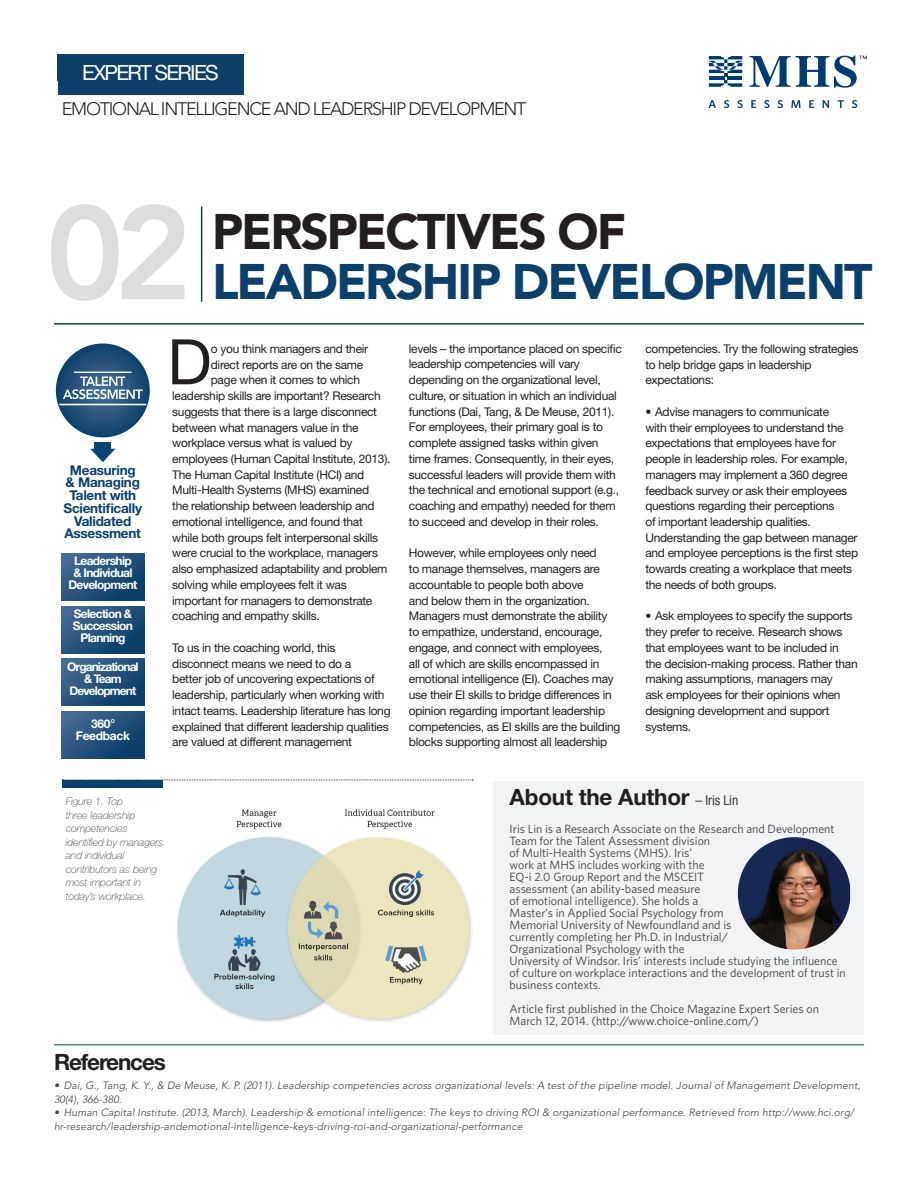
<style>
.page{position:relative;width:918px;height:1188px;background:#fff}
.page>*{position:absolute;margin:0;border:0;box-sizing:border-box;transform-origin:0 0}
.t1{font:800 132px "Avenir LT Std";color:#dcdddf}
.t2{font:62.85px "Helvetica Neue LT Std";color:#231f20}
.t3{font:900 49.5px/50.2px "Avenir LT Std";letter-spacing:-.04em;color:#0c3f6a}
.t4{font:700 22.5px "Helvetica Neue LT Std";letter-spacing:-.01em;color:#231f20}
.t5{font:700 22.5px "Helvetica Neue LT Std";letter-spacing:-.05em;color:#231f20}
.t6{font:21px "Helvetica Neue LT Std";letter-spacing:-.08em;color:#fff}
.t7{font:300 18px "Avenir LT Std";letter-spacing:-.07em;color:#231f20}
.t8{font:700 13.5px/12.8px "Helvetica Neue LT Std";letter-spacing:-.02em;color:#0c3f6a;text-align:center}
.t9{font:13.5px "Helvetica Neue LT Std";letter-spacing:-.015em;color:#fff}
.t10{font:12px/15.8px "Helvetica Neue LT Std";letter-spacing:-.025em;color:#231f20}
.t11{font:12px/12px "Whitney";color:#3e3e3f}
.t12{font:700 12px/12px "Helvetica Neue LT Std";letter-spacing:-.055em;color:#fff;text-align:center}
.t13{font:700 12px/12px "Helvetica Neue LT Std";letter-spacing:-.075em;color:#fff;text-align:center}
.t14{font:700 12px "Helvetica Neue LT Std";letter-spacing:-.025em;color:#fff}
.t15{font:italic 300 10.5px/13.5px "Avenir LT Std";letter-spacing:.01em;color:#3e3e3f}
.t16{font:italic 100 10.5px/13.5px "Helvetica Neue LT Std";color:#3e3e3f}
.t17{font:700 5.25px "Helvetica Neue LT Std";color:#fff}
.s1{color:#231f20}
.s2{font-weight:400;font-stretch:condensed;font-size:13.5px;color:#3e3e3f}
</style>
<div class="page">
<svg style="left:709px;top:56px;width:33px;height:31px"></svg>
<svg style="left:708px;top:100px;width:8px;height:8px"></svg>
<svg style="left:724px;top:100px;width:5px;height:8px"></svg>
<svg style="left:737px;top:100px;width:6px;height:8px"></svg>
<svg style="left:751px;top:100px;width:5px;height:8px"></svg>
<svg style="left:764px;top:100px;width:6px;height:8px"></svg>
<svg style="left:778px;top:100px;width:5px;height:8px"></svg>
<svg style="left:791px;top:100px;width:10px;height:8px"></svg>
<svg style="left:809px;top:100px;width:5px;height:8px"></svg>
<svg style="left:823px;top:100px;width:6px;height:8px"></svg>
<svg style="left:838px;top:100px;width:6px;height:8px"></svg>
<svg style="left:852px;top:100px;width:5px;height:8px"></svg>
<svg style="left:749px;top:56px;width:118px;height:32px"></svg>
<hr style="left:54px;top:323px;width:810px;height:2px;background:#0c3f6a">
<div style="left:62px;top:780px;width:100px;height:8px;background:#0c3f6a"></div>
<svg style="left:62px;top:780px;width:411px;height:1px"></svg>
<svg style="left:54px;top:341px;width:98px;height:99px;background:#356085"></svg>
<div style="left:51px;top:339px;width:103px;height:103px;border:4px solid #fff;border-radius:50%"></div>
<svg style="left:63px;top:377px;width:80px;height:22px;background:#6d8aa8"></svg>
<hr style="left:59px;top:404px;width:87px;height:1px;background:#fff">
<hr style="left:74px;top:372px;width:58px;height:1px;background:#fff">
<svg style="left:90px;top:449px;width:25px;height:13px"></svg>
<div style="left:95px;top:443px;width:16px;height:8px;background:#0a4674"></div>
<svg style="left:61px;top:553px;width:83px;height:47px;background:#25527c"></svg>
<svg style="left:61px;top:606px;width:83px;height:47px;background:#25527c"></svg>
<svg style="left:61px;top:659px;width:83px;height:47px;background:#24527c"></svg>
<svg style="left:61px;top:712px;width:83px;height:47px;background:#24527b"></svg>
<img style="left:177px;top:809px;width:295px;height:213px">
<hr style="left:54px;top:1044px;width:810px;height:1px;background:#0c3f6a">
<div style="left:494px;top:781px;width:370px;height:254px;background:#f2f3f4"></div>
<img style="left:738px;top:837px;width:112px;height:113px">
<div style="left:58px;top:54px;width:186px;height:40px;background:#0c3f6a"></div>
<hr style="left:201px;top:206px;width:1px;height:96px;background:#0c3f6a">
<p class="t9" style="left:70px;top:59px;width:100px">EXPERT SERIES</p>
<p class="t6" style="left:82px;top:60px;width:138px">EXPERT SERIES</p>
<p class="t7" style="left:62px;top:98px;width:466px">EMOTIONAL INTELLIGENCE AND LEADERSHIP DEVELOPMENT</p>
<p class="t1" style="left:46px;top:175px;width:148px">02</p>
<p class="t3" style="left:212px;top:206px;width:662px"><span class="s1">PERSPECTIVES OF<br></span>LEADERSHIP DEVELOPMENT</p>
<p class="t8" style="left:64px;top:463px;width:80px">Measuring<br>&amp; Managing<br>Talent with<br>Scientifically<br>Validated<br>Assessment</p>
<p class="t12" style="left:68px;top:555px;width:71px">Leadership<br>&amp; Individual<br>Development</p>
<p class="t12" style="left:73px;top:608px;width:62px">Selection &amp;<br>Succession<br>Planning</p>
<p class="t13" style="left:67px;top:660px;width:73px">Organizational &amp; Team<br>Development</p>
<p class="t12" style="left:91px;top:718px;width:21px">360</p>
<p class="t17" style="left:111px;top:718px;width:6px">O</p>
<p class="t14" style="left:76px;top:728px;width:56px">Feedback</p>
<p class="t2" style="left:167px;top:324px;width:46px">D</p>
<p class="t10" style="left:211px;top:340px;width:159px">o you think managers and their</p>
<p class="t10" style="left:211px;top:356px;width:154px">direct reports are on the same</p>
<p class="t10" style="left:211px;top:372px;width:151px">page when it comes to which</p>
<p class="t10" style="left:172px;top:388px;width:210px">leadership skills are important? Research</p>
<p class="t10" style="left:172px;top:403px;width:206px">suggests that there is a large disconnect</p>
<p class="t10" style="left:172px;top:419px;width:188px">between what managers value in the</p>
<p class="t10" style="left:172px;top:435px;width:182px">workplace versus what is valued by</p>
<p class="t10" style="left:172px;top:451px;width:220px">employees (Human Capital Institute, 2013).</p>
<p class="t10" style="left:172px;top:466px;width:194px">The Human Capital Institute (HCI) and</p>
<p class="t10" style="left:172px;top:482px;width:198px">Multi-Health Systems (MHS) examined</p>
<p class="t10" style="left:172px;top:498px;width:204px">the relationship between leadership and</p>
<p class="t10" style="left:172px;top:514px;width:192px">emotional intelligence, and found that</p>
<p class="t10" style="left:172px;top:529px;width:207px">while both groups felt interpersonal skills</p>
<p class="t10" style="left:172px;top:545px;width:207px">were crucial to the workplace, managers</p>
<p class="t10" style="left:172px;top:561px;width:217px">also emphasized adaptability and problem</p>
<p class="t10" style="left:172px;top:577px;width:176px">solving while employees felt it was</p>
<p class="t10" style="left:172px;top:592px;width:202px">important for managers to demonstrate</p>
<p class="t10" style="left:172px;top:608px;width:149px">coaching and empathy skills.</p>
<p class="t10" style="left:172px;top:640px;width:220px">To us in the coaching world, this disconnect means we need to do a<br>better job of uncovering expectations of leadership, particularly when working with intact teams. Leadership literature has long explained that different leadership qualities are valued at different management</p>
<p class="t16" style="left:66px;top:795px;width:99px">Figure 1. Top<br>three leadership competencies identified by managers and individual contributors as being most important in today’s workplace.</p>
<p class="t10" style="left:409px;top:340px;width:214px">levels – the importance placed on specific leadership competencies will vary depending on the organizational level, culture, or situation in which an individual functions (Dai, Tang, &amp; De Meuse, 2011).<br>For employees, their primary goal is to complete assigned tasks within given time frames. Consequently, in their eyes, successful leaders will provide them with the technical and emotional support (e.g., coaching and empathy) needed for them to succeed and develop in their roles.</p>
<p class="t10" style="left:409px;top:545px;width:213px">However, while employees only need<br>to manage themselves, managers are accountable to people both above<br>and below them in the organization.<br>Managers must demonstrate the ability to empathize, understand, encourage, engage, and connect with employees,<br>all of which are skills encompassed in emotional intelligence (EI). Coaches may use their EI skills to bridge differences in opinion regarding important leadership competencies, as EI skills are the building blocks supporting almost all leadership</p>
<p class="t10" style="left:645px;top:340px;width:215px">competencies. Try the following strategies to help bridge gaps in leadership expectations:</p>
<p class="t10" style="left:645px;top:403px;width:214px">• Advise managers to communicate<br>with their employees to understand the expectations that employees have for people in leadership roles. For example, managers may implement a 360 degree feedback survey or ask their employees questions regarding their perceptions<br>of important leadership qualities.<br>Understanding the gap between manager and employee perceptions is the first step towards creating a workplace that meets the needs of both groups.</p>
<p class="t10" style="left:645px;top:608px;width:214px">• Ask employees to specify the supports they prefer to receive. Research shows that employees want to be included in the decision-making process. Rather than making assumptions, managers may<br>ask employees for their opinions when designing development and support systems.</p>
<p class="t4" style="left:510px;top:783px;width:230px">About the Author <span class="s2">– Iris Lin</span></p>
<p class="t11" style="left:510px;top:823px;width:338px">Iris Lin is a Research Associate on the Research and Development Team for the Talent Assessment division<br>of Multi-Health Systems (MHS). Iris’<br>work at MHS includes working with the<br>EQ-i 2.0 Group Report and the MSCEIT<br>assessment (an ability-based measure<br>of emotional intelligence). She holds a<br>Master’s in Applied Social Psychology from<br>Memorial University of Newfoundland and is<br>currently completing her Ph.D. in Industrial/<br>Organizational Psychology with the<br>University of Windsor. Iris’ interests include studying the influence of culture on workplace interactions and the development of trust in business contexts.</p>
<p class="t11" style="left:510px;top:1003px;width:311px">Article first published in the Choice Magazine Expert Series on<br>March 12, 2014. (http://www.choice-online.com/)</p>
<p class="t5" style="left:54px;top:1048px;width:113px">References</p>
<p class="t15" style="left:54px;top:1079px;width:808px">• Dai, G., Tang, K. Y., &amp; De Meuse, K. P. (2011). Leadership competencies across organizational levels: A test of the pipeline model. Journal of Management Development,<br>30(4), 366-380.</p>
<p class="t15" style="left:54px;top:1106px;width:802px">• Human Capital Institute. (2013, March). Leadership &amp; emotional intelligence: The keys to driving ROI &amp; organizational performance. Retrieved from http://www.hci.org/ hr-research/leadership-andemotional-intelligence-keys-driving-roi-and-organizational-performance</p>
</div>
